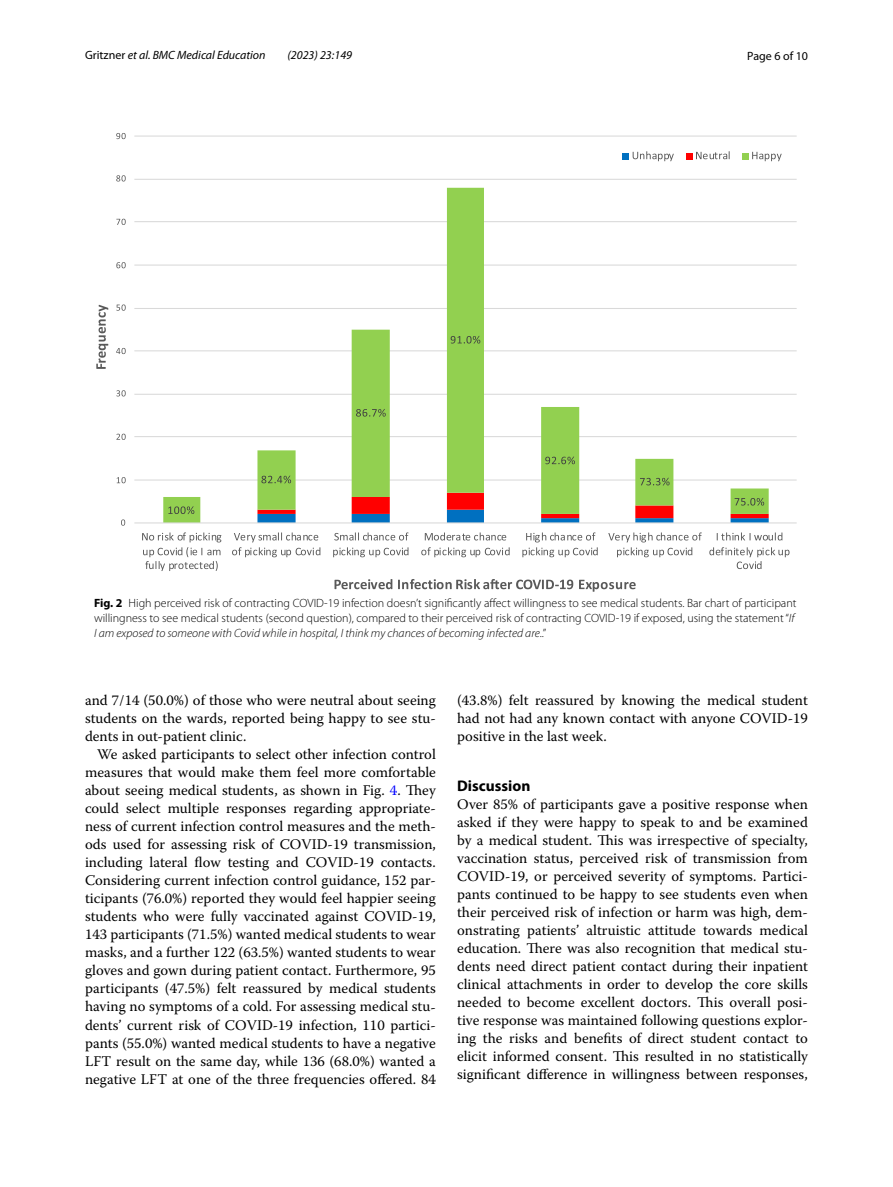
<style>
.page{position:relative;width:893px;height:1187px;background:#fff}
.page>*{position:absolute;margin:0;border:0;box-sizing:border-box;transform-origin:0 0}
.t1{font:700 15.45px "Myriad Pro";color:#000}
.t2{font:14.7px/18px "Warnock Pro";color:#000;text-align:justify}
.t3{font:300 12px/15px "Myriad Pro";color:#000}
.t4{font:italic 12px "Myriad Pro";color:#000}
.t5{font:12px "Myriad Pro";color:#000}
.s1{font-style:normal}
.s2{font-weight:700}
.s3{font-style:italic}
.s4{color:#00f}
</style>
<div class="page">
<hr style="left:134px;top:479px;width:663px;height:1px;background:#d9d9d9">
<hr style="left:134px;top:436px;width:663px;height:1px;background:#d9d9d9">
<hr style="left:134px;top:394px;width:663px;height:1px;background:#d9d9d9">
<hr style="left:134px;top:350px;width:663px;height:1px;background:#d9d9d9">
<hr style="left:134px;top:308px;width:663px;height:1px;background:#d9d9d9">
<hr style="left:134px;top:264px;width:663px;height:1px;background:#d9d9d9">
<hr style="left:134px;top:221px;width:663px;height:1px;background:#d9d9d9">
<hr style="left:134px;top:179px;width:663px;height:1px;background:#d9d9d9">
<hr style="left:134px;top:135px;width:663px;height:2px;background:#d9d9d9">
<svg style="left:163px;top:188px;width:606px;height:334px"></svg>
<hr style="left:134px;top:522px;width:663px;height:1px;background:#d9d9d9">
<svg style="left:168px;top:506px;width:26px;height:8px"></svg>
<svg style="left:261px;top:475px;width:30px;height:8px"></svg>
<svg style="left:356px;top:409px;width:30px;height:7px"></svg>
<svg style="left:451px;top:336px;width:29px;height:7px"></svg>
<svg style="left:545px;top:456px;width:30px;height:8px"></svg>
<svg style="left:640px;top:477px;width:29px;height:8px"></svg>
<svg style="left:257px;top:492px;width:512px;height:31px"></svg>
<svg style="left:121px;top:519px;width:4px;height:6px"></svg>
<svg style="left:117px;top:477px;width:9px;height:6px"></svg>
<svg style="left:116px;top:433px;width:10px;height:7px"></svg>
<svg style="left:116px;top:390px;width:10px;height:6px"></svg>
<svg style="left:116px;top:348px;width:10px;height:6px"></svg>
<svg style="left:116px;top:304px;width:10px;height:7px"></svg>
<svg style="left:116px;top:262px;width:10px;height:6px"></svg>
<svg style="left:116px;top:219px;width:10px;height:6px"></svg>
<svg style="left:116px;top:175px;width:10px;height:6px"></svg>
<svg style="left:116px;top:133px;width:10px;height:6px"></svg>
<svg style="left:142px;top:532px;width:79px;height:39px"></svg>
<svg style="left:232px;top:532px;width:88px;height:25px"></svg>
<svg style="left:334px;top:532px;width:74px;height:8px"></svg>
<svg style="left:333px;top:547px;width:75px;height:10px"></svg>
<svg style="left:425px;top:532px;width:81px;height:8px"></svg>
<svg style="left:421px;top:547px;width:89px;height:10px"></svg>
<svg style="left:522px;top:532px;width:76px;height:25px"></svg>
<svg style="left:608px;top:532px;width:94px;height:25px"></svg>
<svg style="left:717px;top:532px;width:65px;height:8px"></svg>
<svg style="left:709px;top:547px;width:80px;height:22px"></svg>
<svg style="left:96px;top:305px;width:12px;height:64px"></svg>
<svg style="left:334px;top:579px;width:302px;height:12px"></svg>
<div style="left:622px;top:153px;width:7px;height:6px;background:#0070c0"></div>
<svg style="left:633px;top:151px;width:41px;height:10px"></svg>
<svg style="left:686px;top:151px;width:44px;height:8px"></svg>
<svg style="left:742px;top:152px;width:40px;height:9px"></svg>
<p class="t4" style="left:85px;top:48px;width:182px"><span class="s1">Gritzner</span> et al. BMC Medical Education</p>
<p class="t4" style="left:287px;top:48px;width:66px">(2023) 23:149</p>
<p class="t5" style="left:747px;top:48px;width:62px">Page 6 of 10</p>
<p class="t3" style="left:94px;top:595px;width:704px"><span class="s2">Fig. 2</span> High perceived risk of contracting COVID-19 infection doesn’t significantly affect willingness to see medical students. Bar chart of participant willingness to see medical students (second question), compared to their perceived risk of contracting COVID-19 if exposed, using the statement “<span class="s3">If<br>I am exposed to someone with Covid while in hospital, I think my chances of becoming infected are</span>..”</p>
<p class="t2" style="left:85px;top:691px;width:352px">and 7/14 (50.0%) of those who were neutral about seeing students on the wards, reported being happy to see stu&shy;dents in out-patient clinic.</p>
<p class="t2" style="left:85px;top:745px;width:352px;text-indent:12px">We asked participants to select other infection control measures that would make them feel more comfortable about seeing medical students, as shown in Fig. <span class="s4">4</span>. They could select multiple responses regarding appropriate&shy;ness of current infection control measures and the meth&shy;ods used for assessing risk of COVID-19 transmission, including lateral flow testing and COVID-19 contacts.<br>Considering current infection control guidance, 152 par&shy;ticipants (76.0%) reported they would feel happier seeing students who were fully vaccinated against COVID-19, 143 participants (71.5%) wanted medical students to wear masks, and a further 122 (63.5%) wanted students to wear gloves and gown during patient contact. Furthermore, 95 participants (47.5%) felt reassured by medical students having no symptoms of a cold. For assessing medical stu&shy;dents’ current risk of COVID-19 infection, 110 partici&shy;pants (55.0%) wanted medical students to have a negative LFT result on the same day, while 136 (68.0%) wanted a negative LFT at one of the three frequencies offered. 84</p>
<p class="t2" style="left:457px;top:691px;width:352px">(43.8%) felt reassured by knowing the medical student had not had any known contact with anyone COVID-19 positive in the last week.</p>
<p class="t1" style="left:457px;top:775px;width:75px">Discussion</p>
<p class="t2" style="left:457px;top:794px;width:352px">Over 85% of participants gave a positive response when asked if they were happy to speak to and be examined by a medical student. This was irrespective of specialty, vaccination status, perceived risk of transmission from COVID-19, or perceived severity of symptoms. Partici&shy;pants continued to be happy to see students even when their perceived risk of infection or harm was high, dem&shy;onstrating patients’ altruistic attitude towards medical education. There was also recognition that medical stu&shy;dents need direct patient contact during their inpatient clinical attachments in order to develop the core skills needed to become excellent doctors. This overall posi&shy;tive response was maintained following questions explor&shy;ing the risks and benefits of direct student contact to elicit informed consent. This resulted in no statistically significant difference in willingness between responses,</p>
</div>
